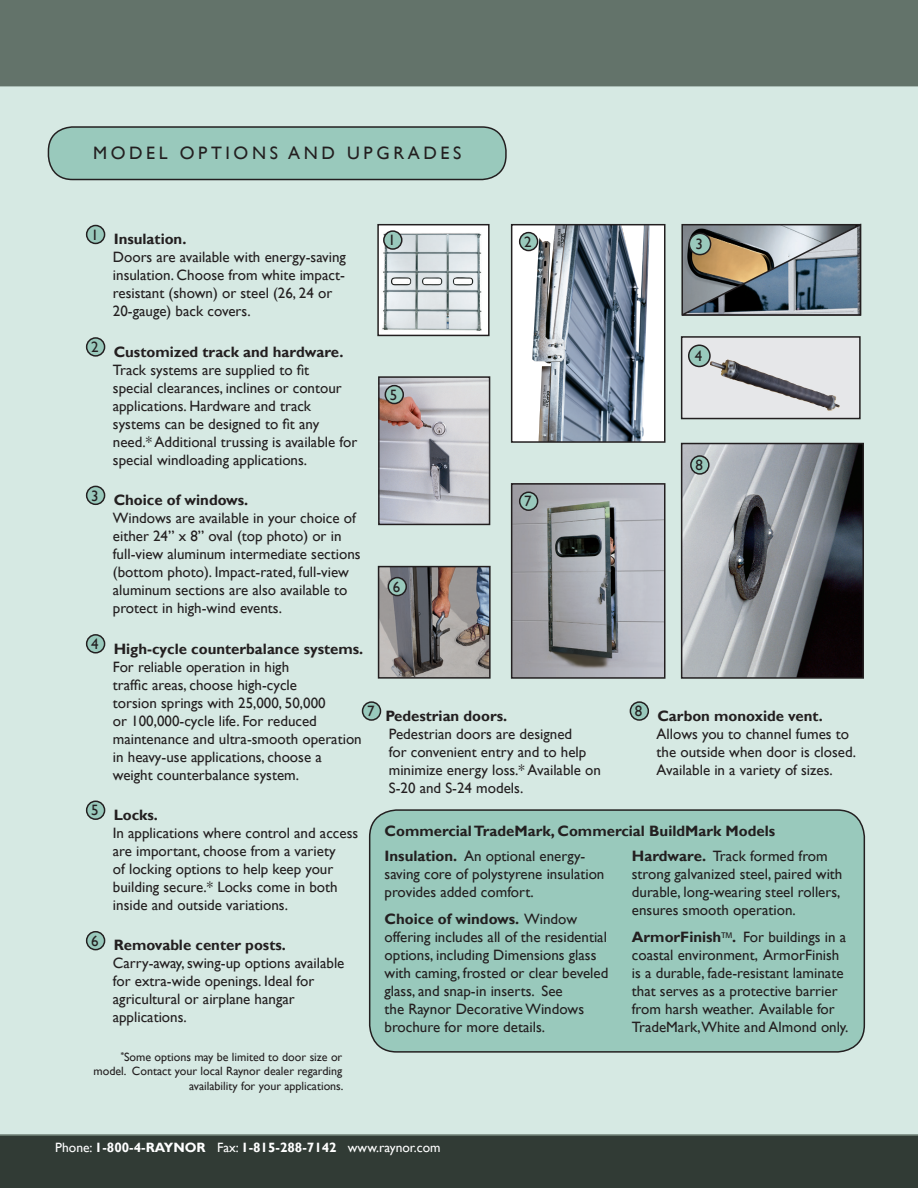
<style>
.page{position:relative;width:918px;height:1188px;background:#fff}
.page>*{position:absolute;margin:0;border:0;box-sizing:border-box;transform-origin:0 0}
.t1{font:18px "Gill Sans";letter-spacing:.2em;color:#231f20}
.t2{font:15px/18px "Gill Sans";color:#231f20}
.t3{font:700 15px/25.2px "Gill Sans";color:#231f20}
.t4{font:700 13.5px "Gill Sans";color:#fff}
.t5{font:12px/14.4px "Gill Sans";color:#231f20;text-align:right}
.s1{font-weight:700}
.s2{font-weight:400}
.s3{font-family:"Quay Sans ITCTT Book"}
</style>
<div class="page">
<div style="left:0;top:1136px;width:918px;height:52px;background:#313b35"></div>
<div style="left:0;top:0;width:918px;height:1136px;background:#63736a"></div>
<div style="left:0;top:86px;width:918px;height:1048px;background:#d6e9e3"></div>
<div style="left:48px;top:127px;width:458px;height:53px;background:#99c9bc;border-radius:24px"></div>
<div style="left:48px;top:126px;width:459px;height:54px;border:2px solid #231f20;border-radius:24px"></div>
<div style="left:87px;top:226px;width:18px;height:17px;background:#99c9bc;border-radius:50%"></div>
<div style="left:86px;top:225px;width:19px;height:19px;border:2px solid #231f20;border-radius:50%"></div>
<div style="left:87px;top:338px;width:18px;height:18px;background:#99c9bc;border-radius:50%"></div>
<div style="left:86px;top:337px;width:19px;height:20px;border:2px solid #231f20;border-radius:50%"></div>
<div style="left:87px;top:486px;width:18px;height:18px;background:#99c9bc;border-radius:50%"></div>
<div style="left:86px;top:486px;width:19px;height:19px;border:2px solid #231f20;border-radius:50%"></div>
<div style="left:87px;top:635px;width:18px;height:18px;background:#99c9bc;border-radius:50%"></div>
<div style="left:86px;top:634px;width:19px;height:20px;border:2px solid #231f20;border-radius:50%"></div>
<div style="left:87px;top:801px;width:18px;height:18px;background:#99c9bc;border-radius:50%"></div>
<div style="left:86px;top:801px;width:19px;height:19px;border:2px solid #231f20;border-radius:50%"></div>
<div style="left:87px;top:932px;width:18px;height:18px;background:#99c9bc;border-radius:50%"></div>
<div style="left:86px;top:931px;width:19px;height:19px;border:2px solid #231f20;border-radius:50%"></div>
<img style="left:380px;top:227px;width:107px;height:106px">
<div style="left:377px;top:224px;width:113px;height:112px;border:2px solid #231f20"></div>
<img style="left:514px;top:486px;width:148px;height:190px">
<div style="left:511px;top:483px;width:154px;height:196px;border:2px solid #231f20"></div>
<img style="left:684px;top:446px;width:177px;height:230px">
<div style="left:681px;top:443px;width:183px;height:236px;border:2px solid #231f20"></div>
<div style="left:363px;top:702px;width:17px;height:18px;background:#99c9bc;border-radius:50%"></div>
<div style="left:362px;top:701px;width:19px;height:20px;border:2px solid #231f20;border-radius:50%"></div>
<div style="left:630px;top:702px;width:18px;height:18px;background:#99c9bc;border-radius:50%"></div>
<div style="left:630px;top:701px;width:19px;height:20px;border:2px solid #231f20;border-radius:50%"></div>
<div style="left:384px;top:231px;width:18px;height:18px;background:#99c9bc;border-radius:50%"></div>
<div style="left:383px;top:230px;width:20px;height:20px;border:2px solid #231f20;border-radius:50%"></div>
<div style="left:682px;top:337px;width:178px;height:82px;background:#e6e7e9"></div>
<img style="left:709px;top:360px;width:131px;height:51px">
<div style="left:681px;top:336px;width:180px;height:83px;border:2px solid #231f20"></div>
<div style="left:689px;top:345px;width:21px;height:21px;background:#99c9bc;border-radius:50%"></div>
<div style="left:688px;top:344px;width:23px;height:23px;border:2px solid #231f20;border-radius:50%"></div>
<img style="left:381px;top:569px;width:107px;height:107px">
<div style="left:378px;top:566px;width:113px;height:113px;border:2px solid #231f20"></div>
<div style="left:388px;top:578px;width:18px;height:18px;background:#99c9bc;border-radius:50%"></div>
<div style="left:388px;top:577px;width:19px;height:19px;border:2px solid #231f20;border-radius:50%"></div>
<img style="left:381px;top:379px;width:106px;height:143px">
<div style="left:378px;top:376px;width:112px;height:149px;border:2px solid #231f20"></div>
<div style="left:385px;top:386px;width:18px;height:18px;background:#99c9bc;border-radius:50%"></div>
<div style="left:385px;top:385px;width:19px;height:19px;border:2px solid #231f20;border-radius:50%"></div>
<div style="left:520px;top:492px;width:18px;height:18px;background:#99c9bc;border-radius:50%"></div>
<div style="left:519px;top:492px;width:19px;height:19px;border:2px solid #231f20;border-radius:50%"></div>
<div style="left:691px;top:456px;width:18px;height:18px;background:#99c9bc;border-radius:50%"></div>
<div style="left:690px;top:455px;width:20px;height:20px;border:2px solid #231f20;border-radius:50%"></div>
<div style="left:512px;top:225px;width:153px;height:217px;background:#fff"></div>
<img style="left:532px;top:227px;width:118px;height:213px">
<div style="left:511px;top:224px;width:154px;height:219px;border:2px solid #231f20"></div>
<div style="left:520px;top:233px;width:18px;height:18px;background:#99c9bc;border-radius:50%"></div>
<div style="left:519px;top:232px;width:19px;height:19px;border:2px solid #231f20;border-radius:50%"></div>
<svg style="left:680px;top:222px;width:182px;height:95px;background:#808788"></svg>
<div style="left:370px;top:810px;width:494px;height:242px;background:#99c9bc;border-radius:27px"></div>
<div style="left:369px;top:809px;width:496px;height:244px;border:2px solid #231f20;border-radius:27px"></div>
<p class="t1" style="left:93px;top:143px;width:370px">MODEL OPTIONS AND UPGRADES</p>
<p class="t2" style="left:113px;top:230px;width:235px;text-indent:-22px">1 <span class="s1">Insulation.<br></span>Doors are available with energy-saving insulation. Choose from white impact&shy;resistant (shown) or steel (26, 24 or<br>20-gauge) back covers.</p>
<p class="t2" style="left:113px;top:343px;width:246px;text-indent:-22px">2 <span class="s1">Customized track and hardware.<br></span>Track systems are supplied to fit<br>special clearances, inclines or contour applications. Hardware and track systems can be designed to fit any need.* Additional trussing is available for special windloading applications.</p>
<p class="t2" style="left:113px;top:491px;width:249px;text-indent:-22px">3 <span class="s1">Choice of windows.<br></span>Windows are available in your choice of either 24” x 8” oval (top photo) or in full-view aluminum intermediate sections (bottom photo). Impact-rated, full-view aluminum sections are also available to protect in high-wind events.</p>
<p class="t2" style="left:113px;top:640px;width:252px;text-indent:-22px">4 <span class="s1">High-cycle counterbalance systems.<br></span>For reliable operation in high<br>traffic areas, choose high-cycle<br>torsion springs with 25,000, 50,000<br>or 100,000-cycle life. For reduced maintenance and ultra-smooth operation in heavy-use applications, choose a weight counterbalance system.</p>
<p class="t2" style="left:113px;top:806px;width:247px;text-indent:-22px">5 <span class="s1">Locks.<br></span>In applications where control and access are important, choose from a variety<br>of locking options to help keep your building secure.* Locks come in both inside and outside variations.</p>
<p class="t2" style="left:113px;top:937px;width:233px;text-indent:-22px">6 <span class="s1">Removable center posts.<br></span>Carry-away, swing-up options available for extra-wide openings. Ideal for agricultural or airplane hangar applications.</p>
<p class="t2" style="left:388px;top:231px;width:9px">1</p>
<p class="t2" style="left:695px;top:235px;width:9px">3</p>
<p class="t2" style="left:524px;top:233px;width:9px">2</p>
<p class="t2" style="left:695px;top:347px;width:9px">4</p>
<p class="t2" style="left:390px;top:386px;width:9px">5</p>
<p class="t2" style="left:695px;top:456px;width:9px">8</p>
<p class="t2" style="left:524px;top:493px;width:9px">7</p>
<p class="t2" style="left:393px;top:578px;width:9px">6</p>
<p class="t2" style="left:389px;top:707px;width:214px;text-indent:-22px">7 <span class="s1">Pedestrian doors.<br></span>Pedestrian doors are designed<br>for convenient entry and to help minimize energy loss.* Available on<br>S-20 and S-24 models.</p>
<p class="t2" style="left:657px;top:707px;width:201px;text-indent:-22px">8 <span class="s1">Carbon monoxide vent.<br></span>Allows you to channel fumes to the outside when door is closed.<br>Available in a variety of sizes.</p>
<p class="t3" style="left:385px;top:819px;width:392px">Commercial TradeMark, Commercial BuildMark Models<br>Insulation. <span class="s2">An optional energy-</span></p>
<p class="t2" style="left:385px;top:866px;width:221px">saving core of polystyrene insulation provides added comfort.</p>
<p class="t2" style="left:385px;top:911px;width:225px"><span class="s1">Choice of windows.</span> Window offering includes all of the residential options, including Dimensions glass with caming, frosted or clear beveled glass, and snap-in inserts. See<br>the Raynor Decorative Windows brochure for more details.</p>
<p class="t2" style="left:632px;top:848px;width:212px"><span class="s1">Hardware.</span> Track formed from strong galvanized steel, paired with durable, long-wearing steel rollers, ensures smooth operation.</p>
<p class="t2" style="left:632px;top:929px;width:218px"><span class="s1">ArmorFinish</span><span class="s3">™</span><span class="s1">.</span> For buildings in a coastal environment, ArmorFinish is a durable, fade-resistant laminate that serves as a protective barrier from harsh weather. Available for TradeMark,White and Almond only.</p>
<p class="t5" style="left:94px;top:1050px;width:252px"><sup>*</sup>Some options may be limited to door size or model. Contact your local Raynor dealer regarding availability for your applications.</p>
<p class="t4" style="left:55px;top:1139px;width:387px"><span class="s2">Phone:</span> 1-800-4-RAYNOR <span class="s2">Fax:</span> 1-815-288-7142 <span class="s2">www.raynor.com</span></p>
</div>
